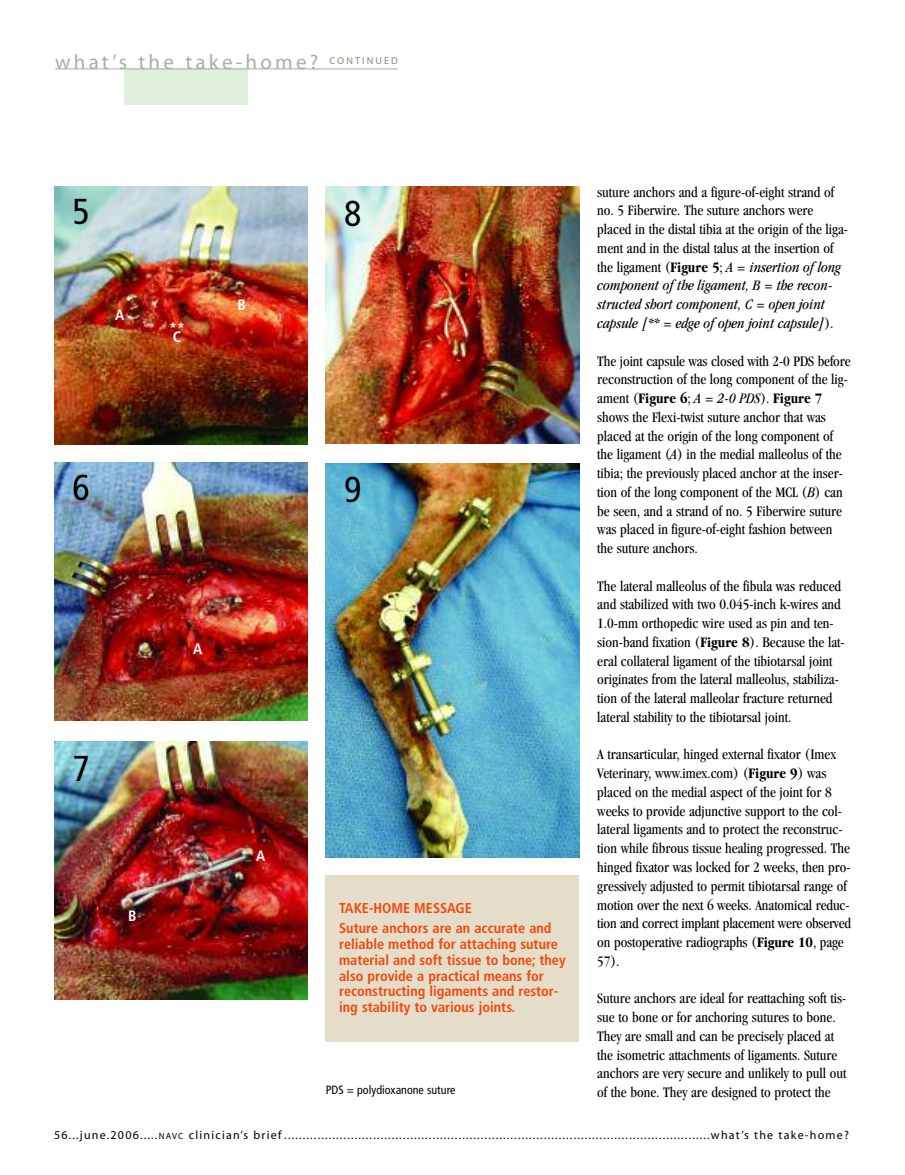
<style>
.page{position:relative;width:905px;height:1175px;background:#fff}
.page>*{position:absolute;margin:0;border:0;box-sizing:border-box;transform-origin:0 0}
.t1{font:condensed 36px "Frutiger";color:#000}
.t2{font:21px "Myriad";letter-spacing:.155em;color:#a8b1a0}
.t3{font:condensed 15px/18.8px "Garamond";color:#000}
.t4{font:700 condensed 15px "Frutiger";color:#fff}
.t5{font:700 condensed 14.25px/15.8px "Frutiger";color:#f2480a}
.t6{font:12px "Myriad";letter-spacing:.1em;color:#000}
.t7{font:condensed 12px "Frutiger";color:#000}
.s1{font-weight:700}
.s2{font-style:italic}
.s3{font-size:9px}
</style>
<div class="page">
<div style="left:124px;top:69px;width:124px;height:36px;background:#e1efdd"></div>
<hr style="left:55px;top:69px;width:343px;height:1px;background:#a8b1a0">
<img style="left:54px;top:186px;width:254px;height:258px">
<img style="left:54px;top:741px;width:254px;height:258px">
<img style="left:326px;top:186px;width:253px;height:258px">
<img style="left:54px;top:462px;width:254px;height:258px">
<div style="left:326px;top:875px;width:253px;height:167px;background:#e4ddca"></div>
<img style="left:326px;top:464px;width:253px;height:393px">
<h2 class="t2" style="left:55px;top:54px;width:344px">what’s the take-home? <sup>CONTINUED</sup></h2>
<h1 class="t1" style="left:72px;top:197px;width:19px">5</h1>
<p class="t4" style="left:115px;top:309px;width:11px">A</p>
<p class="t4" style="left:169px;top:322px;width:17px">**</p>
<p class="t4" style="left:173px;top:331px;width:10px">C</p>
<h1 class="t1" style="left:72px;top:473px;width:19px">6</h1>
<p class="t4" style="left:237px;top:298px;width:10px">B</p>
<h1 class="t1" style="left:72px;top:754px;width:19px">7</h1>
<p class="t4" style="left:128px;top:910px;width:10px">B</p>
<p class="t4" style="left:193px;top:643px;width:11px">A</p>
<p class="t4" style="left:256px;top:850px;width:11px">A</p>
<h1 class="t1" style="left:344px;top:199px;width:19px">8</h1>
<h1 class="t1" style="left:344px;top:475px;width:19px">9</h1>
<p class="t5" style="left:339px;top:899px;width:214px;line-height:20.2px">TAKE-HOME MESSAGE<br>Suture anchors are an accurate and</p>
<p class="t5" style="left:339px;top:937px;width:228px">reliable method for attaching suture material and soft tissue to bone; they also provide a practical means for reconstructing ligaments and restor&shy;ing stability to various joints.</p>
<p class="t7" style="left:326px;top:1084px;width:131px">PDS = polydioxanone suture</p>
<p class="t3" style="left:597px;top:184px;width:252px">suture anchors and a figure-of-eight strand of no. 5 Fiberwire. The suture anchors were placed in the distal tibia at the origin of the liga&shy;ment and in the distal talus at the insertion of the ligament (<span class="s1">Figure 5</span>; <span class="s2">A = insertion of long component of the ligament, B = the recon&shy;structed short component, C = open joint capsule [** = edge of open joint capsule]</span>).</p>
<p class="t3" style="left:597px;top:352px;width:255px">The joint capsule was closed with 2-0 PDS before reconstruction of the long component of the lig&shy;ament (<span class="s1">Figure 6</span>; <span class="s2">A = 2-0 PDS</span>). <span class="s1">Figure 7 </span>shows the Flexi-twist suture anchor that was placed at the origin of the long component of the ligament (<span class="s2">A</span>) in the medial malleolus of the tibia; the previously placed anchor at the inser&shy;tion of the long component of the MCL (<span class="s2">B</span>) can be seen, and a strand of no. 5 Fiberwire suture was placed in figure-of-eight fashion between the suture anchors.</p>
<p class="t3" style="left:597px;top:577px;width:249px">The lateral malleolus of the fibula was reduced and stabilized with two 0.045-inch k-wires and 1.0-mm orthopedic wire used as pin and ten&shy;sion-band fixation (<span class="s1">Figure 8</span>). Because the lat&shy;eral collateral ligament of the tibiotarsal joint originates from the lateral malleolus, stabiliza&shy;tion of the lateral malleolar fracture returned lateral stability to the tibiotarsal joint.</p>
<p class="t3" style="left:597px;top:746px;width:255px">A transarticular, hinged external fixator (Imex Veterinary, www.imex.com) (<span class="s1">Figure 9</span>) was placed on the medial aspect of the joint for 8 weeks to provide adjunctive support to the col&shy;lateral ligaments and to protect the reconstruc&shy;tion while fibrous tissue healing progressed. The hinged fixator was locked for 2 weeks, then pro&shy;gressively adjusted to permit tibiotarsal range of motion over the next 6 weeks. Anatomical reduc&shy;tion and correct implant placement were observed on postoperative radiographs (<span class="s1">Figure 10</span>, page 57).</p>
<p class="t3" style="left:597px;top:990px;width:251px">Suture anchors are ideal for reattaching soft tis&shy;sue to bone or for anchoring sutures to bone.<br>They are small and can be precisely placed at the isometric attachments of ligaments. Suture anchors are very secure and unlikely to pull out of the bone. They are designed to protect the</p>
<p class="t6" style="left:54px;top:1129px;width:796px">56...june.2006.....<span class="s3">NAVC</span> clinician’s brief ...................................................................................................................what’s the take-home?</p>
</div>
